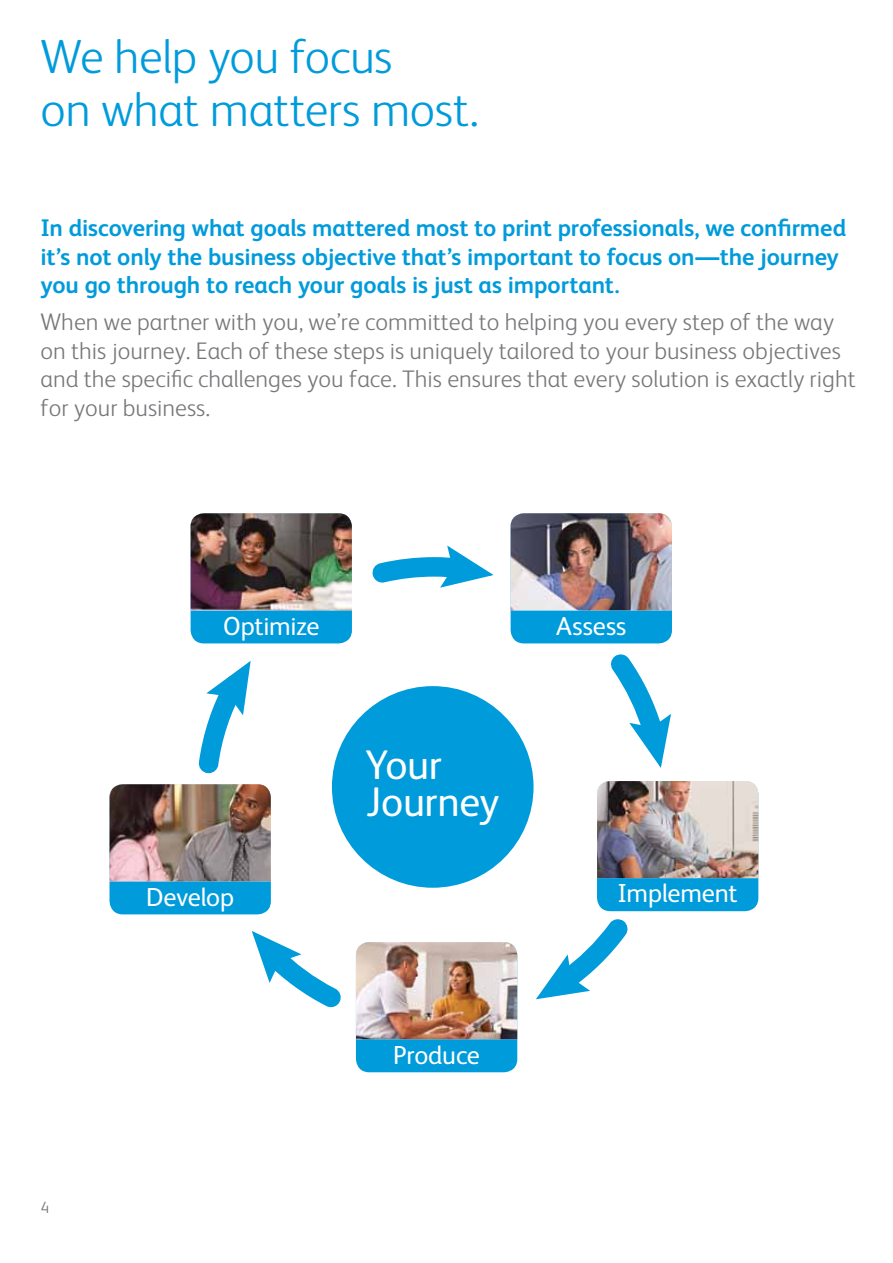
<style>
.page{position:relative;width:893px;height:1263px;background:#fff}
.page>*{position:absolute;margin:0;border:0;box-sizing:border-box;transform-origin:0 0}
.t1{font:300 48px/52.5px "Xerox Sans";letter-spacing:-.01em;color:#009bdb}
.t2{font:41.55px/37px "Xerox Sans";letter-spacing:-.01em;color:#fff}
.t3{font:26.1px "Xerox Sans";letter-spacing:-.005em;color:#fff}
.t4{font:300 24px/28.5px "Xerox Sans";color:#77787b}
.t5{font:700 24px/28.5px "Xerox Sans";letter-spacing:-.005em;color:#009bdb}
.t6{font:300 16.5px "Xerox Sans";color:#77787b}
</style>
<div class="page">
<svg style="left:611px;top:654px;width:60px;height:114px"></svg>
<svg style="left:536px;top:919px;width:92px;height:81px"></svg>
<svg style="left:251px;top:931px;width:90px;height:77px"></svg>
<svg style="left:199px;top:661px;width:52px;height:113px"></svg>
<svg style="left:372px;top:545px;width:122px;height:43px"></svg>
<div style="left:110px;top:784px;width:161px;height:130px;background:#009bdb;border-radius:13px"></div>
<img style="left:110px;top:784px;width:161px;height:97px">
<div style="left:597px;top:781px;width:161px;height:130px;background:#009bdb;border-radius:13px"></div>
<img style="left:597px;top:781px;width:161px;height:97px">
<div style="left:356px;top:942px;width:161px;height:130px;background:#009bdb;border-radius:13px"></div>
<img style="left:356px;top:942px;width:161px;height:97px">
<div style="left:511px;top:513px;width:161px;height:130px;background:#009bdb;border-radius:13px"></div>
<img style="left:511px;top:513px;width:161px;height:97px">
<div style="left:191px;top:513px;width:161px;height:130px;background:#009bdb;border-radius:13px"></div>
<img style="left:191px;top:513px;width:161px;height:97px">
<div style="left:332px;top:686px;width:202px;height:202px;background:#009bdb;border-radius:50%"></div>
<h1 class="t1" style="left:40px;top:29px;width:440px">We help you focus<br>on what matters most.</h1>
<p class="t5" style="left:40px;top:213px;width:807px">In discovering what goals mattered most to print professionals, we confirmed it’s not only the business objective that’s important to focus on—the journey you go through to reach your goals is just as important.</p>
<p class="t4" style="left:40px;top:307px;width:817px">When we partner with you, we’re committed to helping you every step of the way on this journey. Each of these steps is uniquely tailored to your business objectives and the specific challenges you face. This ensures that every solution is exactly right for your business.</p>
<p class="t3" style="left:223px;top:608px;width:98px">Optimize</p>
<p class="t3" style="left:556px;top:608px;width:72px">Assess</p>
<h2 class="t2" style="left:366px;top:744px;width:135px">Your<br>Journey</h2>
<p class="t3" style="left:146px;top:879px;width:89px">Develop</p>
<p class="t3" style="left:618px;top:876px;width:122px">Implement</p>
<p class="t6" style="left:40px;top:1196px;width:10px">4</p>
<p class="t3" style="left:393px;top:1037px;width:88px">Produce</p>
</div>
